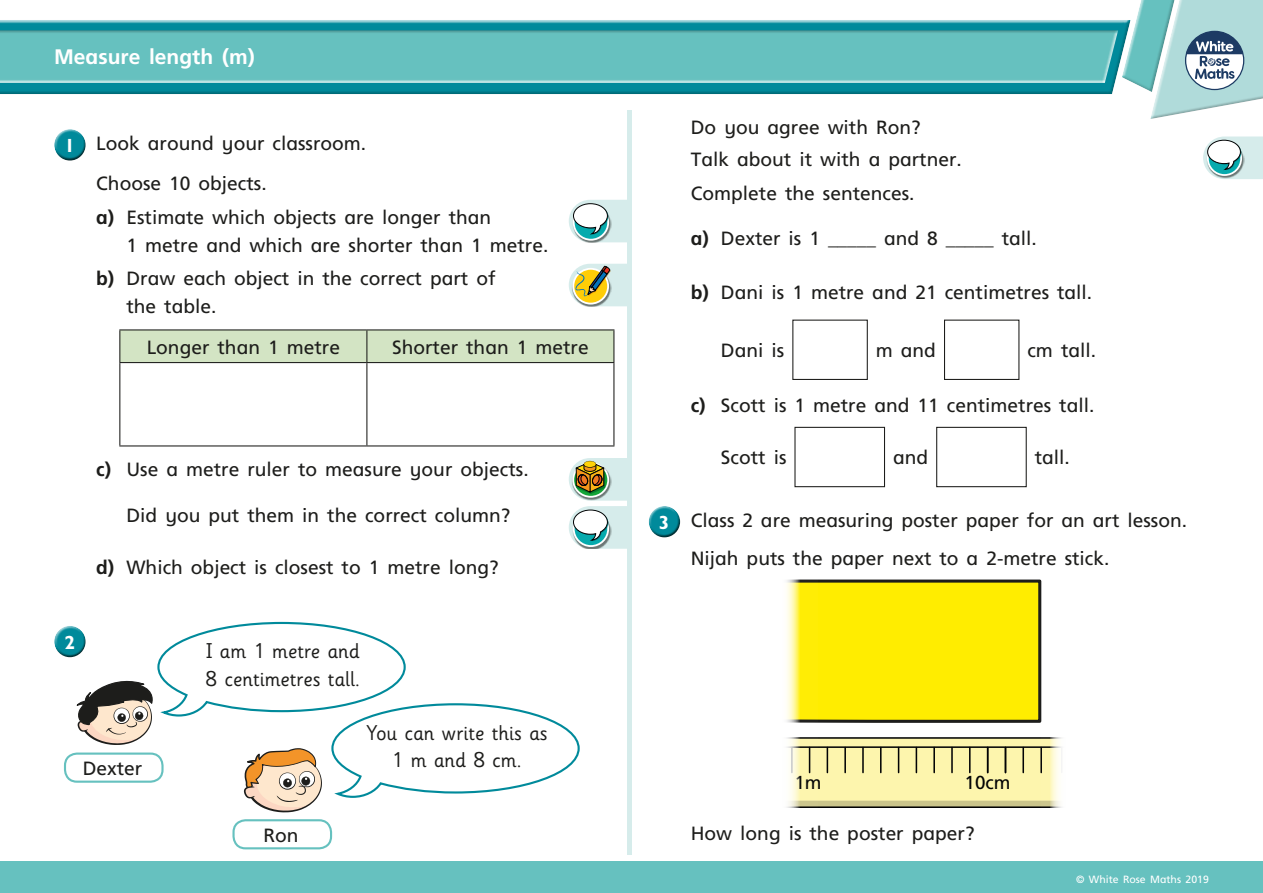
<style>
.page{position:relative;width:1263px;height:893px;background:#fff}
.page>*{position:absolute;margin:0;border:0;box-sizing:border-box;transform-origin:0 0}
.t1{font:21.3px/27.8px "Sassoon Infant Std";color:#1d1d1b;text-align:center}
.t2{font:700 21px "Frutiger Inf";color:#fff}
.t3{font:19.2px/27.8px "Frutiger Inf";color:#1d1d1b}
.t4{font:700 19.2px "Gill Infant";color:#fff}
.t5{font:18.75px "Frutiger Inf";color:#020304}
.t6{font:10.5px "Frutiger Inf";color:#fff}
.s1{font-family:"Gill Infant";font-weight:700;color:#fff}
.s2{font-weight:700}
</style>
<div class="page">
<hr style="left:627px;top:111px;width:4px;height:744px;background:#d6eceb">
<div style="left:54px;top:128px;width:33px;height:25px;background:#fff;opacity:.75"></div>
<div style="left:54px;top:134px;width:34px;height:29px;background:#1d1d1b;opacity:.75"></div>
<div style="left:120px;top:330px;width:493px;height:32px;background:#d3e4c4"></div>
<hr style="left:119px;top:329px;width:248px;height:1px;background:#1d1d1b">
<hr style="left:119px;top:330px;width:1px;height:32px;background:#1d1d1b">
<hr style="left:367px;top:329px;width:247px;height:1px;background:#1d1d1b">
<hr style="left:366px;top:330px;width:1px;height:32px;background:#1d1d1b">
<hr style="left:613px;top:330px;width:1px;height:32px;background:#1d1d1b">
<hr style="left:119px;top:362px;width:248px;height:1px;background:#1d1d1b">
<hr style="left:119px;top:363px;width:1px;height:82px;background:#1d1d1b">
<hr style="left:367px;top:362px;width:247px;height:1px;background:#1d1d1b">
<hr style="left:366px;top:363px;width:1px;height:82px;background:#1d1d1b">
<hr style="left:613px;top:363px;width:1px;height:82px;background:#1d1d1b">
<hr style="left:119px;top:445px;width:248px;height:1px;background:#1d1d1b">
<hr style="left:367px;top:445px;width:247px;height:1px;background:#1d1d1b">
<div style="left:54px;top:625px;width:33px;height:25px;background:#fff;opacity:.75"></div>
<div style="left:54px;top:630px;width:34px;height:29px;background:#1d1d1b;opacity:.75"></div>
<div style="left:792px;top:320px;width:76px;height:60px;border:1px solid #1d1d1b"></div>
<div style="left:944px;top:320px;width:75px;height:60px;border:1px solid #1d1d1b"></div>
<div style="left:794px;top:427px;width:91px;height:60px;border:1px solid #1d1d1b"></div>
<div style="left:936px;top:427px;width:91px;height:60px;border:1px solid #1d1d1b"></div>
<div style="left:648px;top:505px;width:33px;height:25px;background:#fff;opacity:.75"></div>
<div style="left:648px;top:511px;width:35px;height:29px;background:#1d1d1b;opacity:.75"></div>
<div style="left:0;top:20px;width:1131px;height:76px;background:#1d1d1b;opacity:.27"></div>
<div style="left:0;top:29px;width:1119px;height:55px;background:#1d1d1b;opacity:.27"></div>
<svg style="left:1122px;top:0;width:141px;height:119px"></svg>
<div style="left:0;top:862px;width:1263px;height:31px;background:#66c1bf"></div>
<svg style="left:569px;top:264px;width:58px;height:42px;background:#cdcd9b"></svg>
<svg style="left:569px;top:200px;width:58px;height:42px"></svg>
<svg style="left:569px;top:458px;width:58px;height:91px"></svg>
<svg style="left:1203px;top:136px;width:60px;height:43px"></svg>
<svg style="left:76px;top:621px;width:504px;height:192px"></svg>
<div style="left:232px;top:819px;width:100px;height:30px;border:2px solid #66c1bf;border-radius:12px"></div>
<div style="left:64px;top:752px;width:100px;height:31px;border:2px solid #66c1bf;border-radius:12px"></div>
<svg style="left:818px;top:737px;width:223px;height:71px;background:#e0d99a"></svg>
<div style="left:818px;top:579px;width:224px;height:144px;background:#ffed00"></div>
<svg style="left:787px;top:579px;width:31px;height:229px;background:#f3ea74"></svg>
<svg style="left:1041px;top:721px;width:21px;height:87px"></svg>
<p class="t2" style="left:54px;top:44px;width:202px">Measure length (m)</p>
<p class="t3" style="left:96px;top:124px;width:271px;line-height:39.8px;text-indent:-32px"><span class="s1">1</span> Look around your classroom.<br>Choose 10 objects.</p>
<p class="t3" style="left:126px;top:203px;width:423px;text-indent:-30px"><span class="s2">a)</span> Estimate which objects are longer than<br>1 metre and which are shorter than 1 metre.</p>
<p class="t3" style="left:126px;top:265px;width:371px;text-indent:-30px"><span class="s2">b)</span> Draw each object in the correct part of the table.</p>
<p class="t3" style="left:147px;top:333px;width:195px">Longer than 1 metre</p>
<p class="t3" style="left:392px;top:333px;width:198px">Shorter than 1 metre</p>
<p class="t3" style="left:96px;top:455px;width:434px"><span class="s2">c)</span> Use a metre ruler to measure your objects.</p>
<p class="t3" style="left:126px;top:501px;width:385px">Did you put them in the correct column?</p>
<p class="t3" style="left:96px;top:553px;width:404px"><span class="s2">d)</span> Which object is closest to 1 metre long?</p>
<p class="t4" style="left:64px;top:631px;width:12px">2</p>
<p class="t3" style="left:83px;top:754px;width:61px">Dexter</p>
<p class="t1" style="left:206px;top:638px;width:156px;text-align:left">I am 1 metre and<br>8 centimetres tall.</p>
<p class="t3" style="left:264px;top:821px;width:37px">Ron</p>
<p class="t1" style="left:366px;top:719px;width:183px">You can write this as<br>1 m and 8 cm.</p>
<p class="t3" style="left:691px;top:111px;width:273px;line-height:32px">Do you agree with Ron?<br>Talk about it with a partner.</p>
<p class="t3" style="left:691px;top:179px;width:225px">Complete the sentences.</p>
<p class="t3" style="left:691px;top:225px;width:348px"><span class="s2">a)</span> Dexter is 1 _____ and 8 _____ tall.</p>
<p class="t3" style="left:691px;top:278px;width:403px"><span class="s2">b)</span> Dani is 1 metre and 21 centimetres tall.</p>
<p class="t3" style="left:721px;top:336px;width:65px">Dani is</p>
<p class="t3" style="left:876px;top:336px;width:62px">m and</p>
<p class="t3" style="left:1027px;top:336px;width:70px">cm tall.</p>
<p class="t3" style="left:691px;top:391px;width:405px"><span class="s2">c)</span> Scott is 1 metre and 11 centimetres tall.</p>
<p class="t3" style="left:721px;top:443px;width:67px">Scott is</p>
<p class="t3" style="left:893px;top:443px;width:37px">and</p>
<p class="t3" style="left:1035px;top:443px;width:37px">tall.</p>
<p class="t3" style="left:691px;top:501px;width:498px;line-height:38px;text-indent:-32px"><span class="s1">3</span> Class 2 are measuring poster paper for an art lesson.<br>Nijah puts the paper next to a 2-metre stick.</p>
<p class="t5" style="left:794px;top:771px;width:29px">1m</p>
<p class="t5" style="left:965px;top:771px;width:47px">10cm</p>
<p class="t3" style="left:691px;top:819px;width:285px">How long is the poster paper?</p>
<p class="t6" style="left:1076px;top:873px;width:134px">© White Rose Maths 2019</p>
</div>
